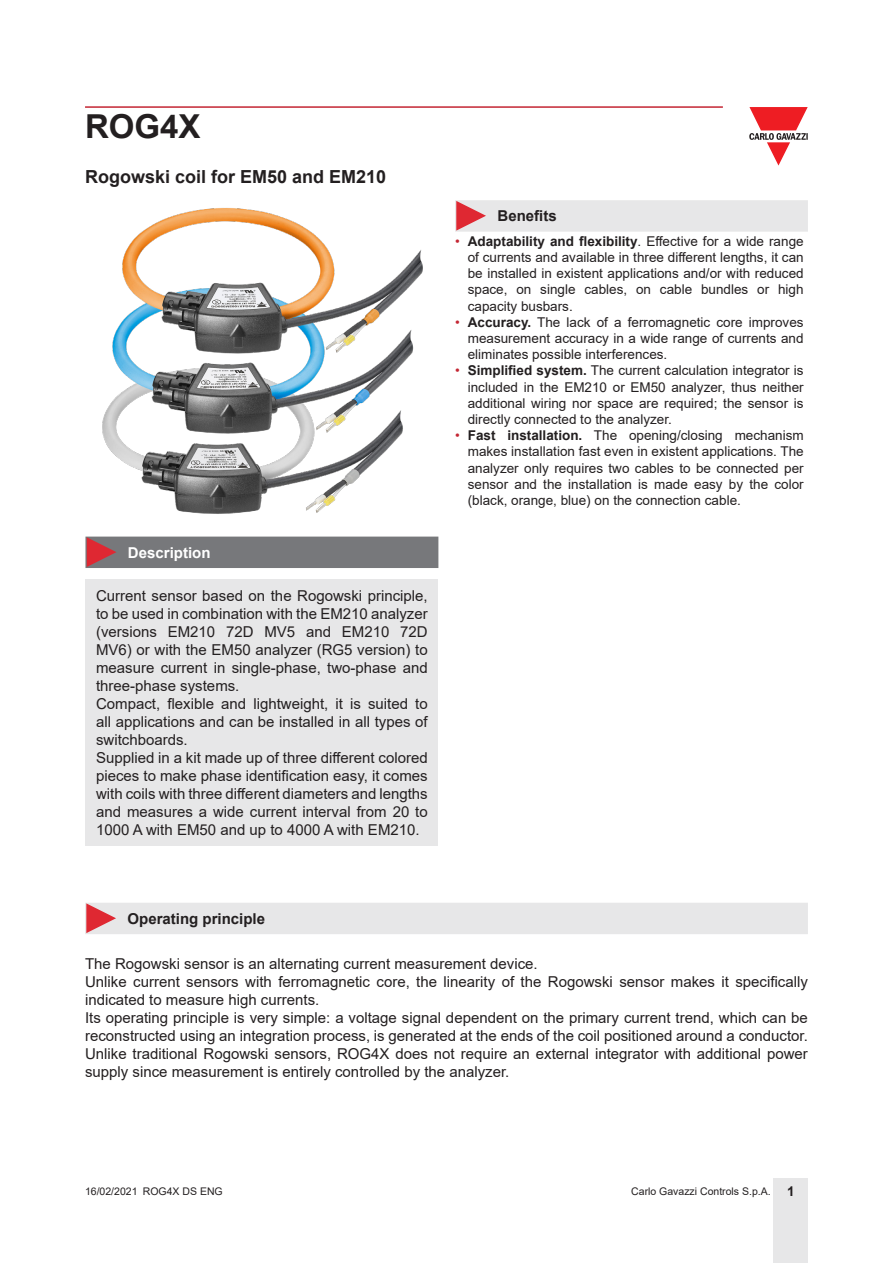
<style>
.page{position:relative;width:893px;height:1263px;background:#fff}
.page>*{position:absolute;margin:0;border:0;box-sizing:border-box;transform-origin:0 0}
.t1{font:700 33px "Arial";color:#231f20}
.Titolo02{font:700 18px "Arial";color:#231f20}
.Testo{font:15px/18px "Arial";color:#231f20;text-align:justify}
.Titolo03{font:700 15px "Arial";color:#231f20}
.Titolo04{font:700 15px "Arial";color:#fff}
.t2{font:13.5px/16.2px "Arial";color:#231f20;text-align:justify}
.t3{font:10.5px "Arial";color:#231f20}
.s1{color:#c42633}
.s2{font-weight:700}
.s3{font-weight:700;font-size:13.5px}
</style>
<div class="page">
<hr style="left:85px;top:106px;width:638px;height:2px;background:#c42633">
<div style="left:774px;top:1178px;width:34px;height:85px;background:#e7e7e8"></div>
<svg style="left:749px;top:107px;width:59px;height:59px"></svg>
<div style="left:85px;top:580px;width:353px;height:266px;background:#e7e7e8"></div>
<img style="left:102px;top:208px;width:321px;height:306px">
<div style="left:85px;top:537px;width:353px;height:31px;background:#77787b"></div>
<div style="left:455px;top:200px;width:353px;height:32px;background:#e7e7e8"></div>
<div style="left:85px;top:903px;width:723px;height:31px;background:#e7e7e8"></div>
<h1 class="t1" style="left:85px;top:103px;width:117px">ROG4X</h1>
<p class="Titolo02" style="left:85px;top:164px;width:303px">Rogowski coil for EM50 and EM210</p>
<p class="Titolo04" style="left:128px;top:542px;width:84px">Description</p>
<p class="Testo" style="left:96px;top:587px;width:333px">Current sensor based on the Rogowski principle, to be used in combination with the EM210 analyzer (versions EM210 72D MV5 and EM210 72D MV6) or with the EM50 analyzer (RG5 version) to measure current in single-phase, two-phase and three-phase systems.</p>
<p class="Testo" style="left:96px;top:695px;width:333px">Compact, flexible and lightweight, it is suited to all applications and can be installed in all types of switchboards.</p>
<p class="Testo" style="left:96px;top:749px;width:333px">Supplied in a kit made up of three different colored pieces to make phase identification easy, it comes with coils with three different diameters and lengths and measures a wide current interval from 20 to 1000 A with EM50 and up to 4000 A with EM210.</p>
<p class="Titolo03" style="left:497px;top:206px;width:61px">Benefits</p>
<p class="t2" style="left:468px;top:233px;width:337px;text-indent:-13px"><span class="s1">•</span> <span class="s2">Adaptability and flexibility</span>. Effective for a wide range of currents and available in three different lengths, it can be installed in existent applications and/or with reduced space, on single cables, on cable bundles or high capacity busbars.</p>
<p class="t2" style="left:468px;top:314px;width:337px;text-indent:-13px"><span class="s1">•</span> <span class="s2">Accuracy.</span> The lack of a ferromagnetic core improves measurement accuracy in a wide range of currents and eliminates possible interferences.</p>
<p class="t2" style="left:468px;top:362px;width:337px;text-indent:-13px"><span class="s1">•</span> <span class="s2">Simplified system.</span> The current calculation integrator is included in the EM210 or EM50 analyzer, thus neither additional wiring nor space are required; the sensor is directly connected to the analyzer.</p>
<p class="t2" style="left:468px;top:427px;width:337px;text-indent:-13px"><span class="s1">•</span> <span class="s2">Fast installation.</span> The opening/closing mechanism makes installation fast even in existent applications. The analyzer only requires two cables to be connected per sensor and the installation is made easy by the color (black, orange, blue) on the connection cable.</p>
<p class="Titolo03" style="left:128px;top:908px;width:139px">Operating principle</p>
<p class="Testo" style="left:85px;top:955px;width:454px">The Rogowski sensor is an alternating current measurement device.</p>
<p class="Testo" style="left:85px;top:973px;width:724px">Unlike current sensors with ferromagnetic core, the linearity of the Rogowski sensor makes it specifically indicated to measure high currents.</p>
<p class="Testo" style="left:85px;top:1009px;width:724px">Its operating principle is very simple: a voltage signal dependent on the primary current trend, which can be reconstructed using an integration process, is generated at the ends of the coil positioned around a conductor.</p>
<p class="Testo" style="left:85px;top:1045px;width:724px">Unlike traditional Rogowski sensors, ROG4X does not require an external integrator with additional power supply since measurement is entirely controlled by the analyzer.</p>
<p class="t3" style="left:85px;top:1183px;width:139px">16/02/2021 ROG4X DS ENG</p>
<p class="t3" style="left:631px;top:1183px;width:165px">Carlo Gavazzi Controls S.p.A. <span class="s3">1</span></p>
</div>
